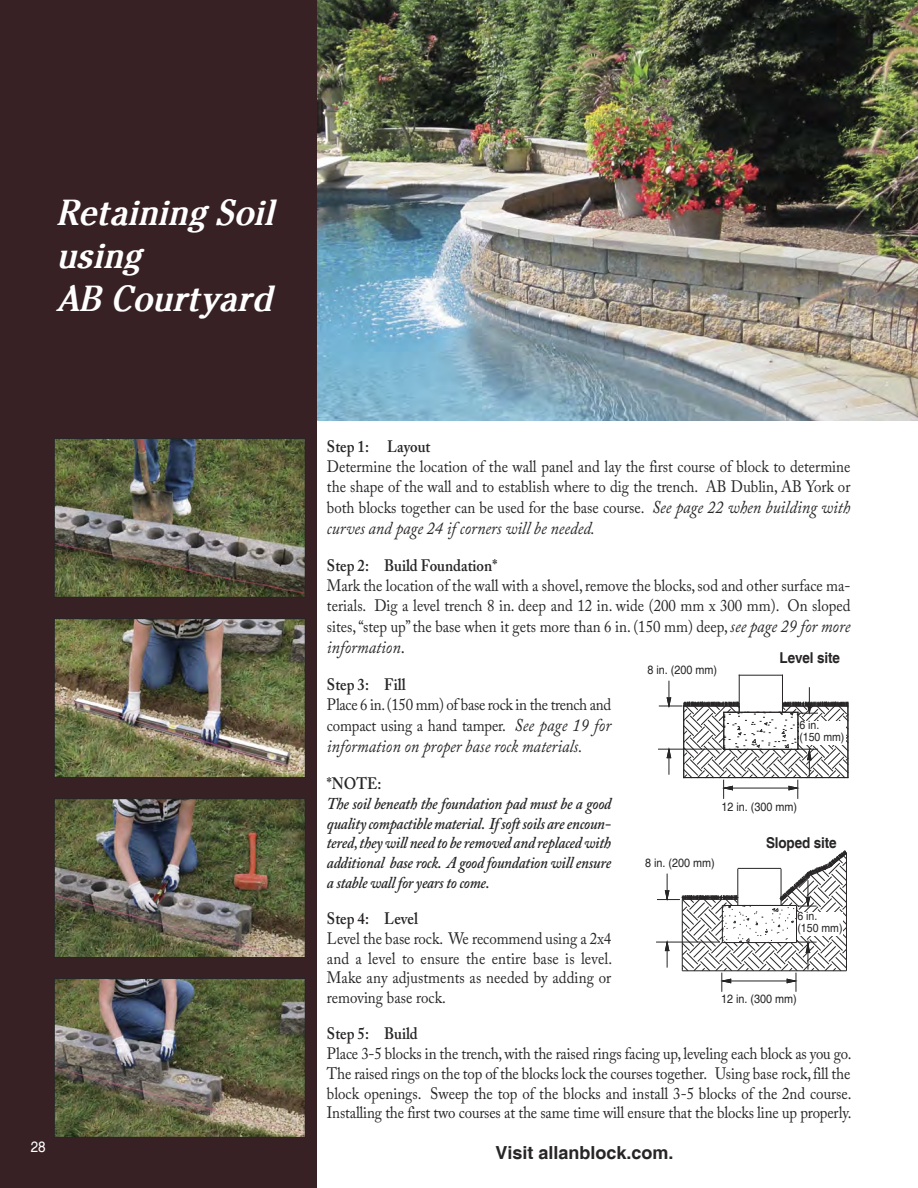
<style>
.page{position:relative;width:918px;height:1188px;background:#fff}
.page>*{position:absolute;margin:0;border:0;box-sizing:border-box;transform-origin:0 0}
.t1{font:italic 700 36px/43.2px "Cheltenham";color:#fff;scale:.9 1}
.t2{font:italic 18px "Adobe Caslon Pro";color:#272526;scale:.9 1}
.t3{font:700 18px "Helvetica";color:#272526}
.t4{font:16.5px/19.8px "Adobe Caslon Pro";color:#272526;text-align:justify;scale:.9 1}
.t5{font:italic 600 16.5px/19.8px "Adobe Caslon Pro";letter-spacing:-.015em;color:#272526;text-align:justify;scale:.9 1}
.t6{font:16.5px/20.9px "Adobe Caslon Pro";letter-spacing:-.02em;color:#272526;scale:.9 1}
.t7{font:600 16.5px "Adobe Caslon Pro";color:#272526;scale:.9 1}
.t8{font:700 15px "Helvetica";letter-spacing:-.01em;color:#272526;scale:.9 1}
.t9{font:15px "Helvetica";color:#fff;scale:.9 1}
.t10{font:12px "Helvetica";color:#272526;scale:.9 1}
.t11{font:11.7px/12px "Helvetica";color:#272526;scale:.9 1}
.s1{font-style:italic;font-size:18px}
.s2{font-style:normal}
</style>
<div class="page">
<img style="left:316px;top:0;width:602px;height:421px">
<div style="left:0;top:0;width:316px;height:1188px;background:#372124"></div>
<svg style="left:657px;top:850px;width:190px;height:141px"></svg>
<img style="left:56px;top:440px;width:248px;height:156px">
<div style="left:54px;top:438px;width:252px;height:160px;border:1px solid #272526"></div>
<img style="left:56px;top:620px;width:248px;height:156px">
<div style="left:54px;top:618px;width:252px;height:160px;border:1px solid #272526"></div>
<img style="left:56px;top:800px;width:248px;height:156px">
<div style="left:54px;top:798px;width:252px;height:160px;border:1px solid #272526"></div>
<img style="left:56px;top:980px;width:248px;height:156px">
<div style="left:54px;top:978px;width:252px;height:160px;border:1px solid #272526"></div>
<hr style="left:739px;top:675px;width:1px;height:37px;background:#272526">
<hr style="left:782px;top:675px;width:1px;height:37px;background:#272526">
<hr style="left:739px;top:675px;width:43px;height:1px;background:#272526">
<hr style="left:658px;top:749px;width:63px;height:1px;background:#272526">
<svg style="left:659px;top:681px;width:190px;height:117px"></svg>
<div style="left:797px;top:912px;width:46px;height:23px;background:#fff"></div>
<div style="left:799px;top:721px;width:47px;height:24px;background:#fff"></div>
<p class="t1" style="left:56px;top:193px;width:243px">Retaining Soil</p>
<p class="t1" style="left:56px;top:236px;width:241px">using<br>AB Courtyard</p>
<p class="t9" style="left:31px;top:1138px;width:18px">28</p>
<p class="t7" style="left:327px;top:440px;width:116px">Step 1: Layout</p>
<p class="t4" style="left:327px;top:458px;width:583px;line-height:20.4px">Determine the location of the wall panel and lay the first course of block to determine the shape of the wall and to establish where to dig the trench. AB Dublin, AB York or both blocks together can be used for the base course. <span class="s1">See page 22 when building with</span></p>
<p class="t2" style="left:327px;top:522px;width:299px">curves and page 24 if corners will be needed.</p>
<p class="t7" style="left:327px;top:559px;width:191px">Step 2: Build Foundation*</p>
<p class="t4" style="left:327px;top:577px;width:583px;line-height:20.4px">Mark the location of the wall with a shovel, remove the blocks, sod and other surface ma&shy;terials. Dig a level trench 8 in. deep and 12 in. wide (200 mm x 300 mm). On sloped sites, “step up” the base when it gets more than 6 in. (150 mm) deep, <span class="s1">see page 29 for more</span></p>
<p class="t2" style="left:327px;top:641px;width:88px">information<span class="s2">.</span></p>
<p class="t7" style="left:327px;top:678px;width:89px">Step 3: Fill</p>
<p class="t6" style="left:327px;top:696px;width:317px">Place 6 in. (150 mm) of base rock in the trench and compact using a hand tamper. <span class="s1">See page 19 for</span></p>
<p class="t2" style="left:327px;top:740px;width:285px">information on proper base rock materials.</p>
<p class="t7" style="left:327px;top:777px;width:62px">*NOTE:</p>
<p class="t5" style="left:327px;top:796px;width:317px">The soil beneath the foundation pad must be a good quality compactible material. If soft soils are encoun&shy;tered, they will need to be removed and replaced with additional base rock. A good foundation will ensure a stable wall for years to come.</p>
<p class="t7" style="left:327px;top:912px;width:103px">Step 4: Level</p>
<p class="t4" style="left:327px;top:930px;width:319px">Level the base rock. We recommend using a 2x4 and a level to ensure the entire base is level.<br>Make any adjustments as needed by adding or removing base rock.</p>
<p class="t7" style="left:327px;top:1027px;width:102px">Step 5: Build</p>
<p class="t4" style="left:327px;top:1045px;width:584px">Place 3-5 blocks in the trench, with the raised rings facing up, leveling each block as you go.<br>The raised rings on the top of the blocks lock the courses together. Using base rock, fill the block openings. Sweep the top of the blocks and install 3-5 blocks of the 2nd course.<br>Installing the first two courses at the same time will ensure that the blocks line up properly.</p>
<p class="t8" style="left:780px;top:649px;width:69px">Level site</p>
<p class="t10" style="left:648px;top:663px;width:79px">8 in. (200 mm)</p>
<p class="t11" style="left:799px;top:719px;width:52px">6 in.<br>(150 mm)</p>
<p class="t10" style="left:721px;top:799px;width:86px">12 in. (300 mm)</p>
<p class="t8" style="left:766px;top:835px;width:80px">Sloped site</p>
<p class="t10" style="left:645px;top:856px;width:79px">8 in. (200 mm)</p>
<p class="t11" style="left:797px;top:910px;width:52px">6 in.<br>(150 mm)</p>
<p class="t10" style="left:721px;top:992px;width:86px">12 in. (300 mm)</p>
<p class="t3" style="left:496px;top:1142px;width:180px">Visit allanblock.com.</p>
</div>
